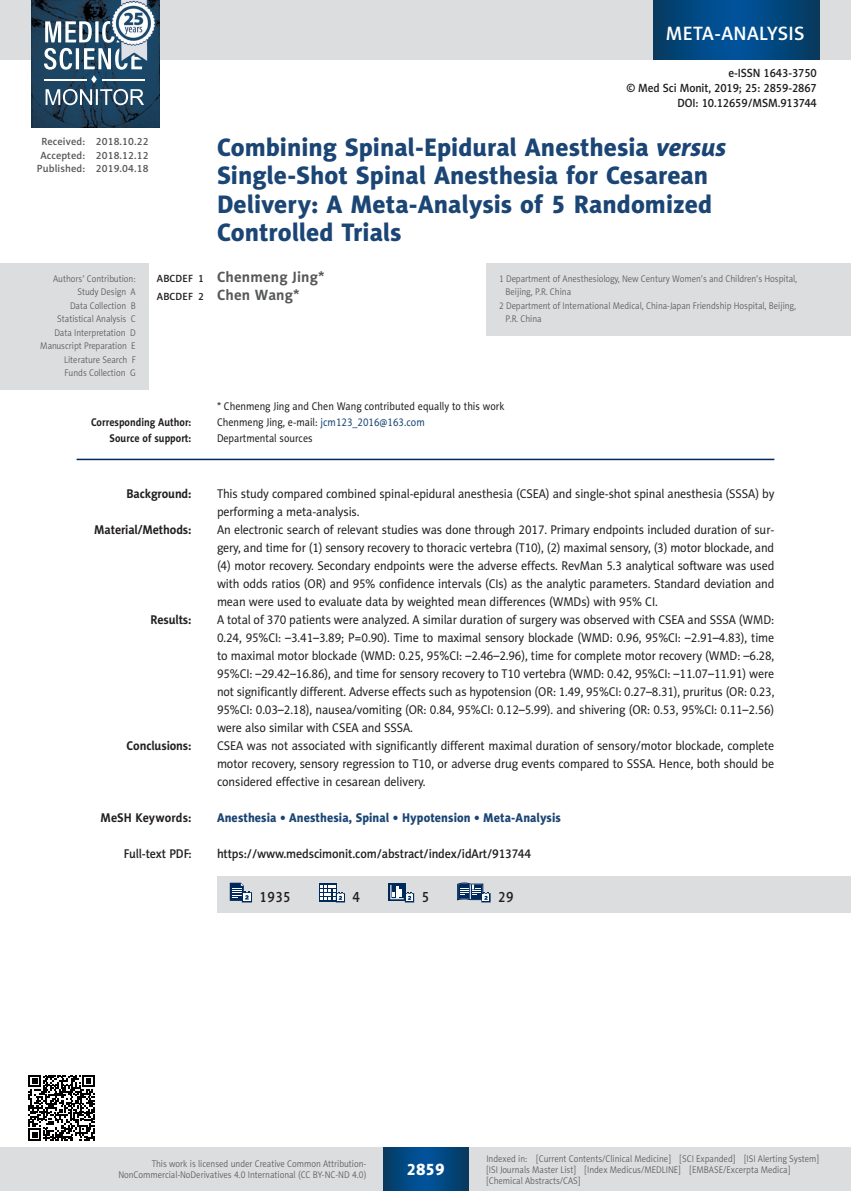
<style>
.page{position:relative;width:851px;height:1191px;background:#fff}
.page>*{position:absolute;margin:0;border:0;box-sizing:border-box;transform-origin:0 0}
.MSM_Tytul{font:25.5px/28.5px "Naomi Sans EFN Heavy";color:#1a4574}
.t1{font:19.5px "Naomi Sans EFN Medium";letter-spacing:.01em;color:#fff}
.t2{font:16.5px "Naomi Sans EFN Heavy";color:#fff}
.MSM_Autorzy{font:700 15px "Naomi Sans EFN";letter-spacing:.01em;color:#57585a}
.MSM_dane{font:15px "Naomi Sans EFN Medium";letter-spacing:.03em;color:#231f20;scale:.9 1}
.MSM_Summary_body{font:12.75px/18px "Naomi Sans EFN";letter-spacing:-.01em;color:#231f20;text-align:justify;scale:.95 1}
.MSM_full_text_pdf{font:12.75px "Naomi Sans EFN Medium";letter-spacing:-.01em;color:#231f20;scale:.95 1}
.MSM_keywords{font:12.75px "Naomi Sans EFN Heavy";letter-spacing:.005em;color:#1a4574;scale:.95 1}
.MSM_Summary_body-2{font:700 12.75px "Naomi Sans EFN";letter-spacing:-.01em;color:#231f20;scale:.95 1}
.MSM_keywords-2{font:700 12.75px "Naomi Sans EFN";letter-spacing:.005em;color:#231f20;scale:.95 1}
.MSM_full_text_pdf-2{font:12px "Naomi Sans EFN Medium";letter-spacing:-.01em;color:#231f20;scale:.95 1}
.MSM_Adres{font:11.25px "Naomi Sans EFN";color:#231f20;scale:.9 1}
.MSM_Adres-2{font:700 11.25px "Naomi Sans EFN";color:#231f20;scale:.9 1}
.MSM_Support{font:11.25px "Naomi Sans EFN";color:#231f20;scale:.9 1}
.MSM_Support-2{font:700 11.25px "Naomi Sans EFN";color:#231f20;scale:.9 1}
.t3{font:10.5px "Naomi Sans EFN Medium";letter-spacing:.01em;color:#57585a}
.MSM_Afiliacja{font:9.75px/11.2px "Naomi Sans EFN Light";color:#57585a;scale:.9 1}
.s1{font-style:italic}
.s2{font-family:"Naomi Sans EFN Medium";font-weight:400;font-size:10.5px;color:#231f20}
.s3{color:#1a4574}
</style>
<div class="page">
<div style="left:217px;top:876px;width:633px;height:36px;background:#dcdddf"></div>
<svg style="left:230px;top:882px;width:22px;height:20px"></svg>
<div style="left:319px;top:883px;width:17px;height:18px;background:#00295c"></div>
<svg style="left:320px;top:884px;width:25px;height:18px"></svg>
<div style="left:388px;top:883px;width:18px;height:18px;background:#00295c"></div>
<svg style="left:390px;top:885px;width:24px;height:17px"></svg>
<svg style="left:457px;top:882px;width:33px;height:20px"></svg>
<hr style="left:77px;top:459px;width:697px;height:1px;background:#00295c">
<div style="left:0;top:264px;width:148px;height:126px;background:#dcdddf"></div>
<div style="left:486px;top:264px;width:364px;height:72px;background:#dcdddf"></div>
<svg style="left:28px;top:1075px;width:67px;height:66px"></svg>
<div style="left:0;top:1148px;width:850px;height:43px;background:#dcdddf"></div>
<svg style="left:383px;top:1147px;width:85px;height:43px;background:#02477e"></svg>
<div style="left:0;top:0;width:850px;height:60px;background:#dcdddf"></div>
<img style="left:32px;top:0;width:127px;height:128px">
<img style="left:44px;top:21px;width:100px;height:49px">
<img style="left:45px;top:79px;width:41px;height:1px">
<img style="left:103px;top:79px;width:41px;height:1px">
<svg style="left:91px;top:75px;width:6px;height:8px"></svg>
<img style="left:46px;top:89px;width:98px;height:16px">
<svg style="left:653px;top:0;width:166px;height:60px;background:#02477e"></svg>
<h2 class="t1" style="left:665px;top:22px;width:140px">META-ANALYSIS</h2>
<p class="MSM_full_text_pdf-2" style="left:728px;top:66px;width:95px">e-ISSN 1643-3750</p>
<p class="MSM_full_text_pdf-2" style="left:626px;top:81px;width:202px">© Med Sci Monit, 2019; 25: 2859-2867</p>
<p class="MSM_full_text_pdf-2" style="left:677px;top:96px;width:148px">DOI: 10.12659/MSM.913744</p>
<p class="t3" style="left:41px;top:136px;width:109px">Received: 2018.10.22</p>
<p class="t3" style="left:40px;top:149px;width:110px">Accepted: 2018.12.12</p>
<p class="t3" style="left:37px;top:163px;width:113px">Published: 2019.04.18</p>
<p class="MSM_Afiliacja" style="left:53px;top:273px;width:93px">Authors’ Contribution:</p>
<p class="MSM_Afiliacja" style="left:77px;top:286px;width:66px">Study Design A</p>
<p class="MSM_Afiliacja" style="left:70px;top:300px;width:74px">Data Collection B</p>
<p class="MSM_Afiliacja" style="left:57px;top:313px;width:89px">Statistical Analysis C</p>
<p class="MSM_Afiliacja" style="left:54px;top:327px;width:92px">Data Interpretation D</p>
<p class="MSM_Afiliacja" style="left:40px;top:340px;width:107px">Manuscript Preparation E</p>
<p class="MSM_Afiliacja" style="left:64px;top:354px;width:81px">Literature Search F</p>
<p class="MSM_Afiliacja" style="left:65px;top:367px;width:80px">Funds Collection G</p>
<p class="MSM_Tytul" style="left:217px;top:132px;width:510px">Combining Spinal-Epidural Anesthesia <span class="s1">versus </span>Single-Shot Spinal Anesthesia for Cesarean Delivery: A Meta-Analysis of 5 Randomized Controlled Trials</p>
<p class="MSM_Autorzy" style="left:157px;top:268px;width:169px"><span class="s2">ABCDEF 1</span> Chenmeng Jing*</p>
<p class="MSM_Autorzy" style="left:157px;top:286px;width:144px"><span class="s2">ABCDEF 2</span> Chen Wang*</p>
<p class="MSM_Afiliacja" style="left:505px;top:272px;width:325px;line-height:13.5px;text-indent:-6px">1 Department of Anesthesiology, New Century Women’s and Children’s Hospital,<br>Beijing, P.R. China</p>
<p class="MSM_Afiliacja" style="left:505px;top:299px;width:324px;line-height:13.5px;text-indent:-6px">2 Department of International Medical, China-Japan Friendship Hospital, Beijing,<br>P.R. China</p>
<p class="MSM_Adres" style="left:217px;top:400px;width:321px">* Chenmeng Jing and Chen Wang contributed equally to this work</p>
<p class="MSM_Adres-2" style="left:91px;top:415px;width:113px">Corresponding Author:</p>
<p class="MSM_Adres" style="left:217px;top:415px;width:232px">Chenmeng Jing, e-mail: <span class="s3">jcm123_2016@163.com</span></p>
<p class="MSM_Support-2" style="left:110px;top:431px;width:92px">Source of support:</p>
<p class="MSM_Support" style="left:217px;top:431px;width:108px">Departmental sources</p>
<p class="MSM_Summary_body-2" style="left:126px;top:486px;width:70px">Background:</p>
<p class="MSM_Summary_body" style="left:217px;top:485px;width:588px">This study compared combined spinal-epidural anesthesia (CSEA) and single-shot spinal anesthesia (SSSA) by performing a meta-analysis.</p>
<p class="MSM_Summary_body-2" style="left:94px;top:522px;width:104px">Material/Methods:</p>
<p class="MSM_Summary_body" style="left:217px;top:521px;width:588px">An electronic search of relevant studies was done through 2017. Primary endpoints included duration of sur&shy;gery, and time for (1) sensory recovery to thoracic vertebra (T10), (2) maximal sensory, (3) motor blockade, and (4) motor recovery. Secondary endpoints were the adverse effects. RevMan 5.3 analytical software was used with odds ratios (OR) and 95% confidence intervals (CIs) as the analytic parameters. Standard deviation and mean were used to evaluate data by weighted mean differences (WMDs) with 95% CI.</p>
<p class="MSM_Summary_body-2" style="left:150px;top:612px;width:45px">Results:</p>
<p class="MSM_Summary_body" style="left:217px;top:611px;width:588px">A total of 370 patients were analyzed. A similar duration of surgery was observed with CSEA and SSSA (WMD:<br>0.24, 95%CI: –3.41–3.89; P=0.90). Time to maximal sensory blockade (WMD: 0.96, 95%CI: –2.91–4.83), time to maximal motor blockade (WMD: 0.25, 95%CI: –2.46–2.96), time for complete motor recovery (WMD: –6.28, 95%CI: –29.42–16.86), and time for sensory recovery to T10 vertebra (WMD: 0.42, 95%CI: –11.07–11.91) were not significantly different. Adverse effects such as hypotension (OR: 1.49, 95%CI: 0.27–8.31), pruritus (OR: 0.23, 95%CI: 0.03–2.18), nausea/vomiting (OR: 0.84, 95%CI: 0.12–5.99). and shivering (OR: 0.53, 95%CI: 0.11–2.56) were also similar with CSEA and SSSA.</p>
<p class="MSM_Summary_body-2" style="left:127px;top:738px;width:70px">Conclusions:</p>
<p class="MSM_Summary_body" style="left:217px;top:737px;width:588px">CSEA was not associated with significantly different maximal duration of sensory/motor blockade, complete motor recovery, sensory regression to T10, or adverse drug events compared to SSSA. Hence, both should be considered effective in cesarean delivery.</p>
<p class="MSM_keywords-2" style="left:100px;top:810px;width:97px">MeSH Keywords:</p>
<p class="MSM_keywords" style="left:217px;top:810px;width:363px">Anesthesia • Anesthesia, Spinal • Hypotension • Meta-Analysis</p>
<p class="MSM_full_text_pdf" style="left:124px;top:846px;width:73px">Full-text PDF:</p>
<p class="MSM_full_text_pdf" style="left:217px;top:846px;width:332px">https://www.medscimonit.com/abstract/index/idArt/913744</p>
<p class="MSM_dane" style="left:259px;top:888px;width:36px">1935</p>
<p class="MSM_dane" style="left:352px;top:888px;width:10px">4</p>
<p class="MSM_dane" style="left:421px;top:888px;width:10px">5</p>
<p class="MSM_dane" style="left:498px;top:888px;width:19px">29</p>
<p class="MSM_Afiliacja" style="left:118px;top:1158px;width:277px;text-align:right">This work is licensed under Creative Common Attribution-<br>NonCommercial-NoDerivatives 4.0 International (CC BY-NC-ND 4.0)</p>
<p class="t2" style="left:406px;top:1159px;width:40px">2859</p>
<p class="MSM_Afiliacja" style="left:486px;top:1152px;width:371px">Indexed in: [Current Contents/Clinical Medicine] [SCI Expanded] [ISI Alerting System] [ISI Journals Master List] [Index Medicus/MEDLINE] [EMBASE/Excerpta Medica] [Chemical Abstracts/CAS]</p>
</div>
